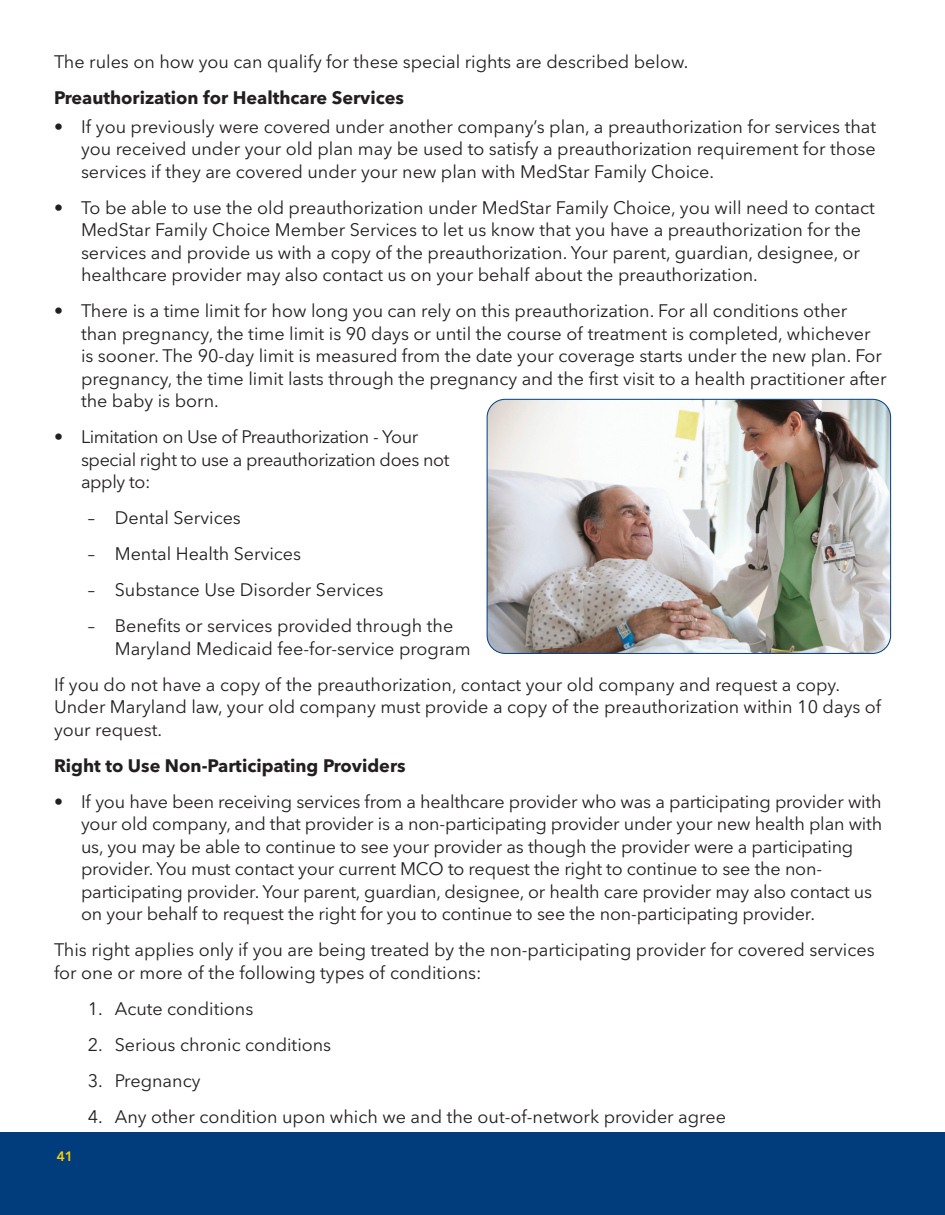
<style>
.page{position:relative;width:945px;height:1215px;background:#fff}
.page>*{position:absolute;margin:0;border:0;box-sizing:border-box;transform-origin:0 0}
.bullets{font:18px/22.5px "Avenir Next LT Pro";color:#231f20}
.bullets-2{font:18px/22.5px "Avenir Next LT Pro";letter-spacing:-.02em;color:#231f20}
.bullets-3{font:700 18px "Avenir Next LT Pro";color:#231f20}
.t1{font:600 13.5px "Avenir Next LT Pro";color:#fed105}
</style>
<div class="page">
<div style="left:0;top:1132px;width:945px;height:83px;background:#013d7d"></div>
<img style="left:487px;top:399px;width:404px;height:254px">
<div style="left:487px;top:399px;width:404px;height:255px;border:1px solid #013d7d;border-radius:18px"></div>
<p class="bullets" style="left:54px;top:50px;width:636px">The rules on how you can qualify for these special rights are described below.</p>
<p class="bullets-3" style="left:54px;top:86px;width:352px">Preauthorization for Healthcare Services</p>
<p class="bullets" style="left:81px;top:115px;width:797px;text-align:justify;text-indent:-27px">• If you previously were covered under another company’s plan, a preauthorization for services that you received under your old plan may be used to satisfy a preauthorization requirement for those services if they are covered under your new plan with MedStar Family Choice.</p>
<p class="bullets" style="left:81px;top:196px;width:795px;text-indent:-27px">• To be able to use the old preauthorization under MedStar Family Choice, you will need to contact MedStar Family Choice Member Services to let us know that you have a preauthorization for the services and provide us with a copy of the preauthorization. Your parent, guardian, designee, or healthcare provider may also contact us on your behalf about the preauthorization.</p>
<p class="bullets" style="left:81px;top:300px;width:807px;text-indent:-27px">• There is a time limit for how long you can rely on this preauthorization. For all conditions other than pregnancy, the time limit is 90 days or until the course of treatment is completed, whichever is sooner. The 90-day limit is measured from the date your coverage starts under the new plan. For pregnancy, the time limit lasts through the pregnancy and the first visit to a health practitioner after the baby is born.</p>
<p class="bullets-2" style="left:81px;top:426px;width:370px;text-indent:-27px">• Limitation on Use of Preauthorization - Your special right to use a preauthorization does not apply to:</p>
<p class="bullets" style="left:88px;top:507px;width:155px">– Dental Services</p>
<p class="bullets" style="left:88px;top:543px;width:215px">– Mental Health Services</p>
<p class="bullets" style="left:88px;top:579px;width:297px">– Substance Use Disorder Services</p>
<p class="bullets" style="left:115px;top:615px;width:358px;text-indent:-27px">– Benefits or services provided through the<br>Maryland Medicaid fee-for-service program</p>
<p class="bullets" style="left:54px;top:673px;width:829px">If you do not have a copy of the preauthorization, contact your old company and request a copy.<br>Under Maryland law, your old company must provide a copy of the preauthorization within 10 days of your request.</p>
<p class="bullets-3" style="left:54px;top:755px;width:353px">Right to Use Non-Participating Providers</p>
<p class="bullets" style="left:81px;top:790px;width:803px;text-indent:-27px">• If you have been receiving services from a healthcare provider who was a participating provider with your old company, and that provider is a non-participating provider under your new health plan with us, you may be able to continue to see your provider as though the provider were a participating provider. You must contact your current MCO to request the right to continue to see the non&shy;participating provider. Your parent, guardian, designee, or health care provider may also contact us on your behalf to request the right for you to continue to see the non-participating provider.</p>
<p class="bullets" style="left:54px;top:939px;width:822px">This right applies only if you are being treated by the non-participating provider for covered services for one or more of the following types of conditions:</p>
<p class="bullets" style="left:88px;top:997px;width:167px">1. Acute conditions</p>
<p class="bullets" style="left:88px;top:1033px;width:245px">2. Serious chronic conditions</p>
<p class="bullets" style="left:88px;top:1069px;width:114px">3. Pregnancy</p>
<p class="bullets" style="left:88px;top:1105px;width:640px">4. Any other condition upon which we and the out-of-network provider agree</p>
<p class="t1" style="left:57px;top:1148px;width:18px">41</p>
</div>
